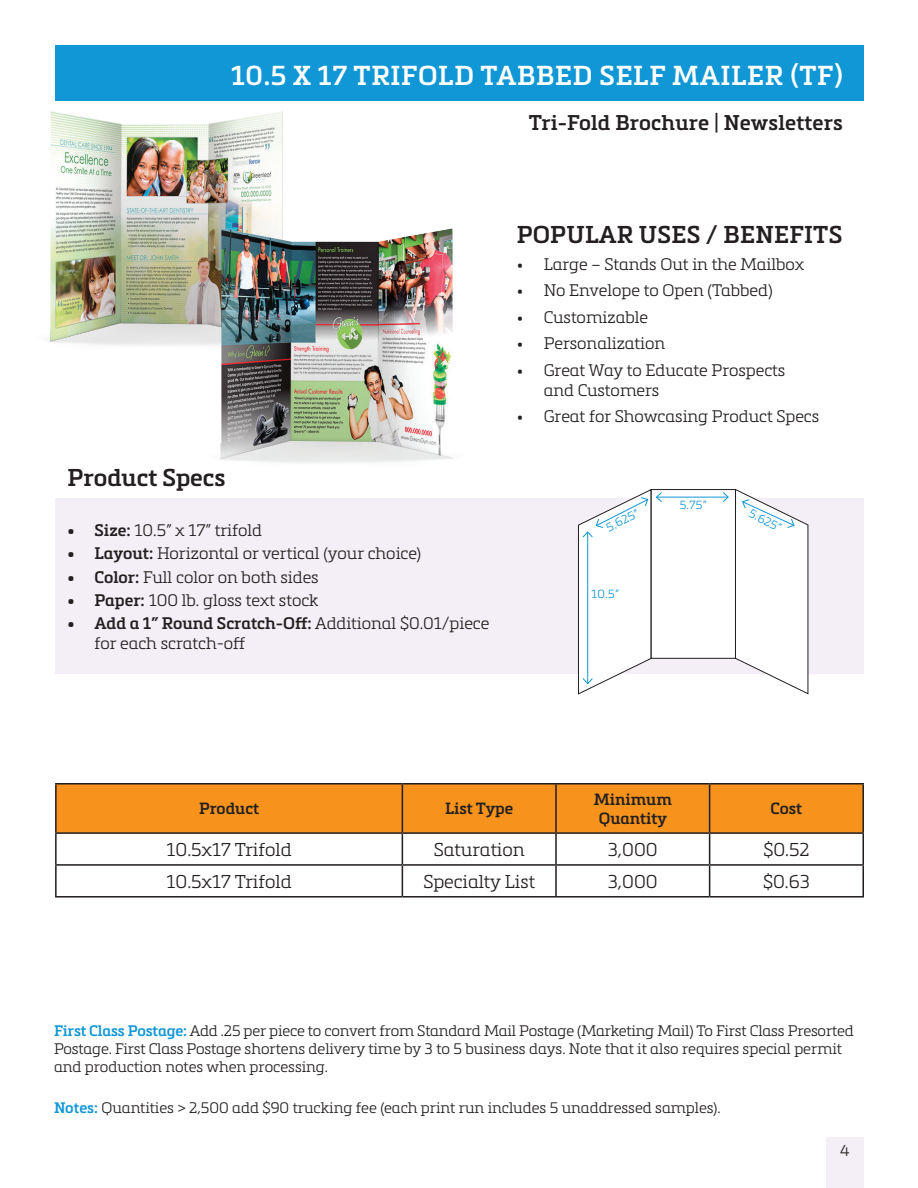
<style>
.page{position:relative;width:918px;height:1188px;background:#fff}
.page>*{position:absolute;margin:0;border:0;box-sizing:border-box;transform-origin:0 0}
.t1{font:600 27px "Metronic Slab Pro";letter-spacing:.025em;color:#fff}
.t2{font:600 24px "Metronic Slab Pro";letter-spacing:.01em;color:#231f20}
.t3{font:600 21px "Metronic Slab Pro";letter-spacing:.01em;color:#231f20}
.t4{font:300 18.3px "Metronic Slab Pro";color:#231f20}
.t5{font:300 16.5px/19.8px "Metronic Slab Pro";color:#231f20}
.t6{font:600 16.05px/19.2px "Metronic Slab Pro";color:#231f20;text-align:center}
.t7{font:300 15.6px "Metronic Slab Pro";color:#231f20}
.t8{font:300 15px/18px "Metronic Slab Pro";color:#231f20}
.t9{font:300 11.7px "Metronic Slab Pro";color:#1197d6}
.s1{font-weight:600}
.s2{font-weight:600;color:#1197d6}
</style>
<div class="page">
<div style="left:55px;top:45px;width:809px;height:56px;background:#1197d6"></div>
<img style="left:49px;top:111px;width:234px;height:235px">
<img style="left:190px;top:228px;width:263px;height:235px">
<div style="left:55px;top:498px;width:809px;height:176px;background:#f4eff6"></div>
<div style="left:651px;top:490px;width:84px;height:168px;background:#fff"></div>
<div style="left:651px;top:489px;width:85px;height:169px;border:1px solid #231f20"></div>
<svg style="left:735px;top:489px;width:73px;height:205px"></svg>
<hr style="left:657px;top:497px;width:71px;height:1px;background:#1197d6">
<svg style="left:722px;top:492px;width:7px;height:10px"></svg>
<svg style="left:578px;top:489px;width:84px;height:205px"></svg>
<div style="left:826px;top:1137px;width:38px;height:51px;background:#f4eff6"></div>
<div style="left:57px;top:785px;width:805px;height:47px;background:#f7931d"></div>
<hr style="left:55px;top:783px;width:347px;height:2px;background:#231f20">
<hr style="left:55px;top:785px;width:2px;height:47px;background:#231f20">
<hr style="left:402px;top:783px;width:154px;height:2px;background:#231f20">
<hr style="left:402px;top:785px;width:1px;height:47px;background:#231f20">
<hr style="left:556px;top:783px;width:154px;height:2px;background:#231f20">
<hr style="left:555px;top:785px;width:2px;height:47px;background:#231f20">
<hr style="left:710px;top:783px;width:154px;height:2px;background:#231f20">
<hr style="left:709px;top:785px;width:1px;height:47px;background:#231f20">
<hr style="left:862px;top:785px;width:2px;height:47px;background:#231f20">
<hr style="left:55px;top:832px;width:347px;height:2px;background:#231f20">
<hr style="left:55px;top:834px;width:2px;height:30px;background:#231f20">
<hr style="left:402px;top:832px;width:154px;height:2px;background:#231f20">
<hr style="left:402px;top:834px;width:1px;height:30px;background:#231f20">
<hr style="left:556px;top:832px;width:154px;height:2px;background:#231f20">
<hr style="left:555px;top:834px;width:2px;height:30px;background:#231f20">
<hr style="left:710px;top:832px;width:154px;height:2px;background:#231f20">
<hr style="left:709px;top:834px;width:1px;height:30px;background:#231f20">
<hr style="left:862px;top:834px;width:2px;height:30px;background:#231f20">
<hr style="left:55px;top:864px;width:347px;height:2px;background:#231f20">
<hr style="left:55px;top:866px;width:2px;height:30px;background:#231f20">
<hr style="left:402px;top:864px;width:154px;height:2px;background:#231f20">
<hr style="left:402px;top:866px;width:1px;height:30px;background:#231f20">
<hr style="left:556px;top:864px;width:154px;height:2px;background:#231f20">
<hr style="left:555px;top:866px;width:2px;height:30px;background:#231f20">
<hr style="left:710px;top:864px;width:154px;height:2px;background:#231f20">
<hr style="left:709px;top:866px;width:1px;height:30px;background:#231f20">
<hr style="left:862px;top:866px;width:2px;height:30px;background:#231f20">
<hr style="left:55px;top:896px;width:347px;height:2px;background:#231f20">
<hr style="left:402px;top:896px;width:154px;height:2px;background:#231f20">
<hr style="left:556px;top:896px;width:154px;height:2px;background:#231f20">
<hr style="left:710px;top:896px;width:154px;height:2px;background:#231f20">
<p class="t1" style="left:231px;top:59px;width:613px">10.5 X 17 TRIFOLD TABBED SELF MAILER (TF)</p>
<p class="t3" style="left:529px;top:109px;width:316px">Tri-Fold Brochure | Newsletters</p>
<p class="t2" style="left:68px;top:463px;width:160px">Product Specs</p>
<p class="t5" style="left:68px;top:520px;width:196px"><span class="s1">• Size:</span> 10.5” x 17” trifold</p>
<p class="t5" style="left:68px;top:543px;width:355px"><span class="s1">• Layout:</span> Horizontal or vertical (your choice)</p>
<p class="t5" style="left:68px;top:566px;width:253px"><span class="s1">• Color:</span> Full color on both sides</p>
<p class="t5" style="left:68px;top:589px;width:253px"><span class="s1">• Paper:</span> 100 lb. gloss text stock</p>
<p class="t5" style="left:94px;top:613px;width:396px;text-indent:-27px"><span class="s1">• Add a 1” Round Scratch-Off:</span> Additional $0.01/piece for each scratch-off</p>
<p class="t2" style="left:517px;top:220px;width:327px">POPULAR USES / BENEFITS</p>
<p class="t5" style="left:517px;top:253px;width:289px">• Large – Stands Out in the Mailbox</p>
<p class="t5" style="left:517px;top:280px;width:257px">• No Envelope to Open (Tabbed)</p>
<p class="t5" style="left:517px;top:306px;width:133px">• Customizable</p>
<p class="t5" style="left:517px;top:333px;width:150px">• Personalization</p>
<p class="t5" style="left:544px;top:359px;width:243px;text-indent:-27px">• Great Way to Educate Prospects and Customers</p>
<p class="t5" style="left:517px;top:406px;width:304px">• Great for Showcasing Product Specs</p>
<p class="t9" style="left:680px;top:497px;width:29px">5.75”</p>
<p class="t9" style="left:604px;top:521px;width:36px;rotate:-26deg">5.625”</p>
<p class="t9" style="left:753px;top:505px;width:36px;rotate:26deg">5.625”</p>
<p class="t9" style="left:592px;top:586px;width:29px">10.5”</p>
<p class="t6" style="left:199px;top:799px;width:61px">Product</p>
<p class="t6" style="left:445px;top:799px;width:70px">List Type</p>
<p class="t6" style="left:594px;top:789px;width:80px">Minimum<br>Quantity</p>
<p class="t6" style="left:771px;top:799px;width:33px">Cost</p>
<p class="t4" style="left:167px;top:837px;width:127px">10.5x17 Trifold</p>
<p class="t4" style="left:434px;top:837px;width:92px">Saturation</p>
<p class="t4" style="left:608px;top:837px;width:51px">3,000</p>
<p class="t4" style="left:763px;top:837px;width:48px">$0.52</p>
<p class="t4" style="left:167px;top:869px;width:127px">10.5x17 Trifold</p>
<p class="t4" style="left:423px;top:869px;width:113px">Specialty List</p>
<p class="t4" style="left:608px;top:869px;width:51px">3,000</p>
<p class="t4" style="left:763px;top:869px;width:48px">$0.63</p>
<p class="t8" style="left:54px;top:1021px;width:801px"><span class="s2">First Class Postage:</span> Add .25 per piece to convert from Standard Mail Postage (Marketing Mail) To First Class Presorted<br>Postage. First Class Postage shortens delivery time by 3 to 5 business days. Note that it also requires special permit and production notes when processing.</p>
<p class="t8" style="left:54px;top:1098px;width:668px"><span class="s2">Notes:</span> Quantities &gt; 2,500 add $90 trucking fee (each print run includes 5 unaddressed samples).</p>
<p class="t7" style="left:840px;top:1140px;width:11px">4</p>
</div>
